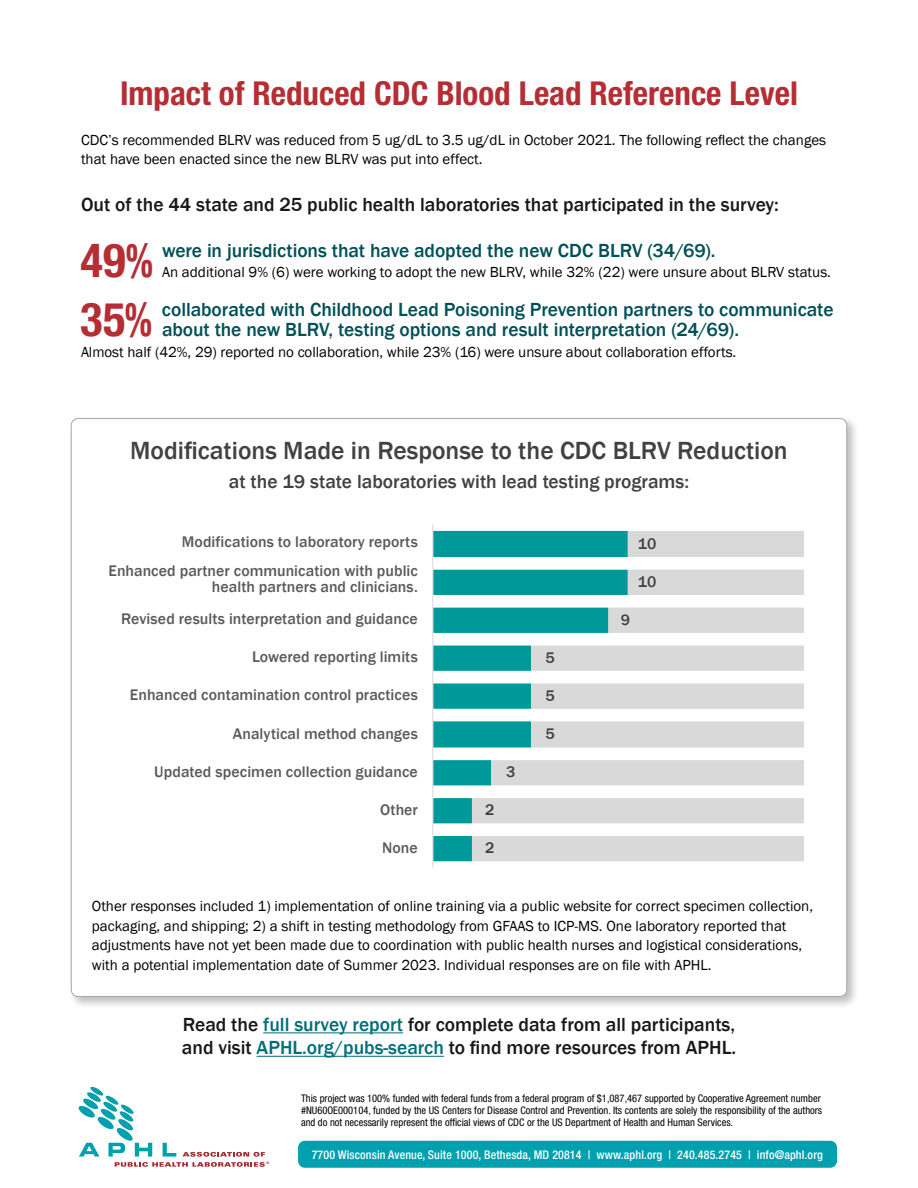
<style>
.page{position:relative;width:918px;height:1188px;background:#fff}
.page>*{position:absolute;margin:0;border:0;box-sizing:border-box;transform-origin:0 0}
.Key_Stat{font:700 condensed 46.8px "Helvetica Neue LT Std";color:#b42e34}
.Header_1{font:700 condensed 33px "Helvetica Neue LT Std";color:#b42e34}
.Callout_Header_2{font:500 25.5px "Franklin Gothic";color:#414042}
.Header_2{font:500 19.5px/23.4px "Franklin Gothic";color:#181818}
.Key_Stat-2{font:500 19.5px/19.5px "Franklin Gothic";letter-spacing:-.005em;color:#005057}
.Header_2-2{font:500 19.5px "Franklin Gothic";color:#414042}
.t1{font:500 15.75px/28.8px "Franklin Gothic";letter-spacing:.005em;color:#595a5a;text-align:right}
.t2{font:500 15.75px "Franklin Gothic";color:#414141}
.Body{font:15px/19.5px "Franklin Gothic";color:#000}
.Body_Copy{font:15px "Franklin Gothic";letter-spacing:-.005em;color:#000}
.Key_Stat-3{font:15px "Franklin Gothic";color:#000}
.t3{font:500 condensed 12px "Helvetica Neue LT Std";letter-spacing:.01em;color:#fff}
.t4{font:condensed 10.5px/12px "Helvetica Neue LT Std";color:#000}
.t5{font:8.1px "Myriad Pro";color:#a02c2f}
.s1{color:#006e79}
</style>
<div class="page">
<div style="left:298px;top:1141px;width:539px;height:27px;background:#00a0af;border-radius:7px"></div>
<svg style="left:79px;top:1087px;width:186px;height:80px"></svg>
<hr style="left:263px;top:1033px;width:140px;height:1px;background:#006e79">
<hr style="left:257px;top:1056px;width:187px;height:1px;background:#006e79">
<div style="left:68px;top:416px;width:791px;height:594px;background:#000;opacity:.25"></div>
<div style="left:71px;top:419px;width:776px;height:577px;background:#fff;border-radius:7px"></div>
<svg style="left:433px;top:531px;width:39px;height:330px;fill:#099"></svg>
<svg style="left:472px;top:531px;width:332px;height:330px;fill:#dad9d9"></svg>
<hr style="left:432px;top:525px;width:1px;height:343px;background:#dad9d9">
<p class="Header_1" style="left:120px;top:73px;width:679px">Impact of Reduced CDC Blood Lead Reference Level</p>
<p class="Body" style="left:81px;top:130px;width:747px">CDC’s recommended BLRV was reduced from 5 ug/dL to 3.5 ug/dL in October 2021. The following reflect the changes that have been enacted since the new BLRV was put into effect.</p>
<p class="Header_2" style="left:81px;top:193px;width:699px">Out of the 44 state and 25 public health laboratories that participated in the survey:</p>
<p class="Key_Stat" style="left:80px;top:232px;width:74px">49%</p>
<p class="Key_Stat-2" style="left:162px;top:241px;width:555px">were in jurisdictions that have adopted the new CDC BLRV (34/69).</p>
<p class="Key_Stat-3" style="left:162px;top:262px;width:671px">An additional 9% (6) were working to adopt the new BLRV, while 32% (22) were unsure about BLRV status.</p>
<p class="Key_Stat" style="left:80px;top:291px;width:74px">35%</p>
<p class="Key_Stat-2" style="left:162px;top:300px;width:673px">collaborated with Childhood Lead Poisoning Prevention partners to communicate about the new BLRV, testing options and result interpretation (24/69).</p>
<p class="Body_Copy" style="left:81px;top:343px;width:657px">Almost half (42%, 29) reported no collaboration, while 23% (16) were unsure about collaboration efforts.</p>
<p class="Callout_Header_2" style="left:130px;top:434px;width:659px">Modifications Made in Response to the CDC BLRV Reduction</p>
<p class="Header_2-2" style="left:229px;top:469px;width:462px">at the 19 state laboratories with lead testing programs:</p>
<p class="t1" style="left:109px;top:528px;width:311px">Modifications to laboratory reports<br>Enhanced partner communication with public</p>
<p class="t1" style="left:121px;top:571px;width:298px;line-height:32px">health partners and clinicians.<br>Revised results interpretation and guidance</p>
<p class="t1" style="left:252px;top:643px;width:167px">Lowered reporting limits</p>
<p class="t1" style="left:130px;top:681px;width:289px">Enhanced contamination control practices</p>
<p class="t1" style="left:233px;top:719px;width:187px">Analytical method changes</p>
<p class="t1" style="left:154px;top:757px;width:265px">Updated specimen collection guidance</p>
<p class="t1" style="left:380px;top:796px;width:39px">Other</p>
<p class="t1" style="left:382px;top:834px;width:37px">None</p>
<p class="t2" style="left:485px;top:800px;width:11px">2</p>
<p class="t2" style="left:485px;top:838px;width:11px">2</p>
<p class="t2" style="left:506px;top:762px;width:11px">3</p>
<p class="t2" style="left:546px;top:648px;width:11px">5</p>
<p class="t2" style="left:546px;top:686px;width:11px">5</p>
<p class="t2" style="left:546px;top:724px;width:11px">5</p>
<p class="t2" style="left:638px;top:534px;width:20px">10</p>
<p class="t2" style="left:638px;top:572px;width:20px">10</p>
<p class="t2" style="left:621px;top:610px;width:11px">9</p>
<p class="Body" style="left:92px;top:897px;width:723px">Other responses included 1) implementation of online training via a public website for correct specimen collection, packaging, and shipping; 2) a shift in testing methodology from GFAAS to ICP-MS. One laboratory reported that adjustments have not yet been made due to coordination with public health nurses and logistical considerations, with a potential implementation date of Summer 2023. Individual responses are on file with APHL.</p>
<p class="Header_2" style="left:182px;top:1013px;width:556px">Read the <span class="s1">full survey report</span> for complete data from all participants, and visit <span class="s1">APHL.org/pubs-search</span> to find more resources from APHL.</p>
<p class="t5" style="left:266px;top:1160px;width:5px">®</p>
<p class="t4" style="left:301px;top:1092px;width:523px">This project was 100% funded with federal funds from a federal program of $1,087,467 supported by Cooperative Agreement number #NU60OE000104, funded by the US Centers for Disease Control and Prevention. Its contents are solely the responsibility of the authors and do not necessarily represent the official views of CDC or the US Department of Health and Human Services.</p>
<p class="t3" style="left:312px;top:1147px;width:513px">7700 Wisconsin Avenue, Suite 1000, Bethesda, MD 20814 | www.aphl.org | 240.485.2745 | info@aphl.org</p>
</div>
